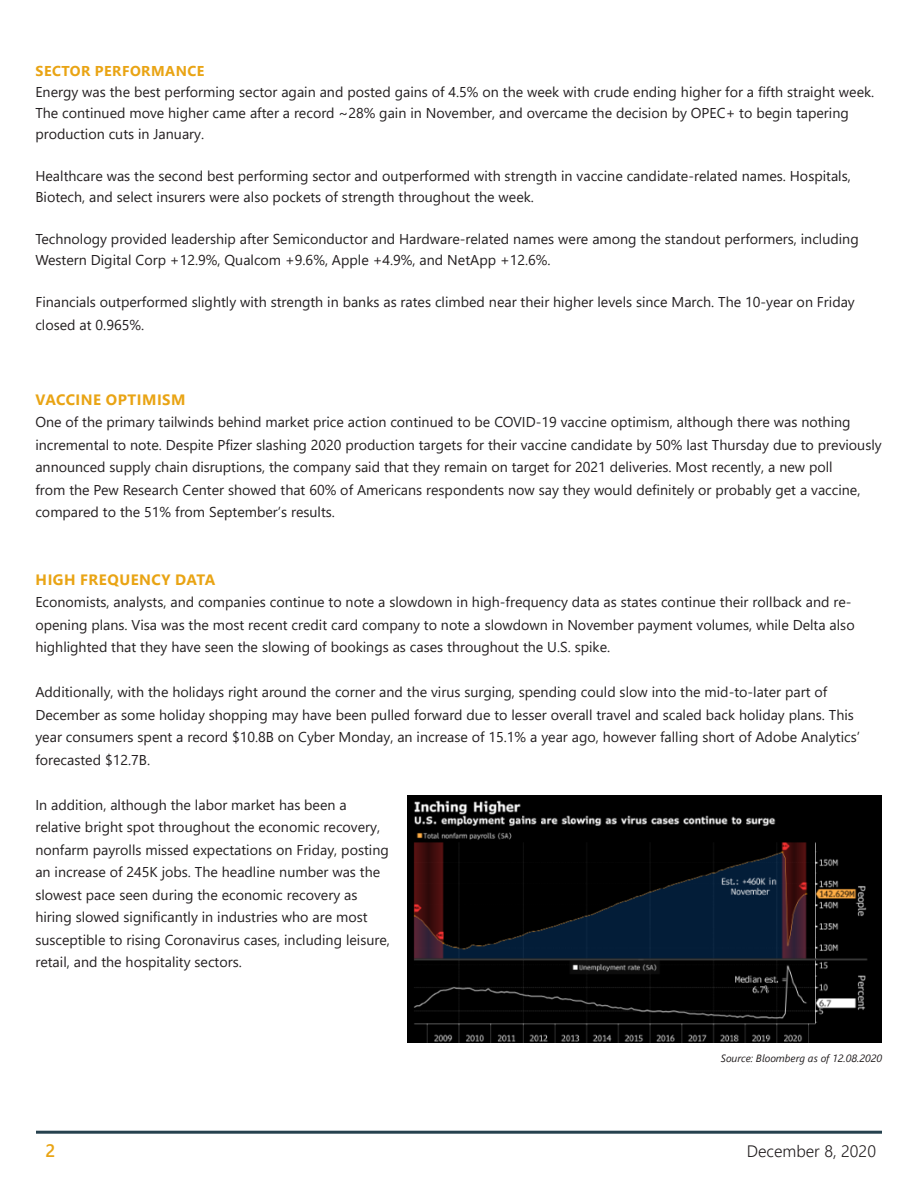
<style>
.page{position:relative;width:918px;height:1188px;background:#fff}
.page>*{position:absolute;margin:0;border:0;box-sizing:border-box;transform-origin:0 0}
.t1{font:600 18px "Segoe UI";color:#e9a414}
.t2{font:300 16.5px "Segoe UI";color:#231f20}
.t3{font:700 15px "Segoe UI";letter-spacing:.035em;color:#e9a414}
.t4{font:14.25px/22.5px "Segoe UI";color:#231f20}
.Up{font:italic 10.5px "Segoe UI";color:#231f20}
.s1{font-weight:700;color:#e9a414}
</style>
<div class="page">
<hr style="left:36px;top:1131px;width:846px;height:3px;background:#26414e">
<img style="left:407px;top:795px;width:475px;height:247px">
<p class="t4" style="left:35px;top:60px;width:840px;line-height:21px"><span class="s1">SECTOR PERFORMANCE<br></span>Energy was the best performing sector again and posted gains of 4.5% on the week with crude ending higher for a fifth straight week.<br>The continued move higher came after a record ~28% gain in November, and overcame the decision by OPEC+ to begin tapering production cuts in January.</p>
<p class="t4" style="left:35px;top:165px;width:817px;line-height:21px">Healthcare was the second best performing sector and outperformed with strength in vaccine candidate-related names. Hospitals,<br>Biotech, and select insurers were also pockets of strength throughout the week.</p>
<p class="t4" style="left:35px;top:228px;width:825px;line-height:21px">Technology provided leadership after Semiconductor and Hardware-related names were among the standout performers, including<br>Western Digital Corp +12.9%, Qualcom +9.6%, Apple +4.9%, and NetApp +12.6%.</p>
<p class="t4" style="left:35px;top:290px;width:821px">Financials outperformed slightly with strength in banks as rates climbed near their higher levels since March. The 10-year on Friday closed at 0.965%.</p>
<p class="t3" style="left:36px;top:385px;width:151px">VACCINE OPTIMISM</p>
<p class="t4" style="left:35px;top:410px;width:848px">One of the primary tailwinds behind market price action continued to be COVID-19 vaccine optimism, although there was nothing incremental to note. Despite Pfizer slashing 2020 production targets for their vaccine candidate by 50% last Thursday due to previously announced supply chain disruptions, the company said that they remain on target for 2021 deliveries. Most recently, a new poll<br>from the Pew Research Center showed that 60% of Americans respondents now say they would definitely or probably get a vaccine, compared to the 51% from September’s results.</p>
<p class="t3" style="left:36px;top:565px;width:181px">HIGH FREQUENCY DATA</p>
<p class="t4" style="left:35px;top:590px;width:821px">Economists, analysts, and companies continue to note a slowdown in high-frequency data as states continue their rollback and re&shy;opening plans. Visa was the most recent credit card company to note a slowdown in November payment volumes, while Delta also highlighted that they have seen the slowing of bookings as cases throughout the U.S. spike.</p>
<p class="t4" style="left:35px;top:680px;width:826px">Additionally, with the holidays right around the corner and the virus surging, spending could slow into the mid-to-later part of December as some holiday shopping may have been pulled forward due to lesser overall travel and scaled back holiday plans. This year consumers spent a record $10.8B on Cyber Monday, an increase of 15.1% a year ago, however falling short of Adobe Analytics’ forecasted $12.7B.</p>
<p class="t4" style="left:35px;top:792px;width:356px">In addition, although the labor market has been a relative bright spot throughout the economic recovery, nonfarm payrolls missed expectations on Friday, posting an increase of 245K jobs. The headline number was the slowest pace seen during the economic recovery as hiring slowed significantly in industries who are most susceptible to rising Coronavirus cases, including leisure, retail, and the hospitality sectors.</p>
<p class="Up" style="left:721px;top:1048px;width:163px">Source: Bloomberg as of 12.08.2020</p>
<p class="t1" style="left:45px;top:1134px;width:11px">2</p>
<p class="t2" style="left:747px;top:1136px;width:131px">December 8, 2020</p>
</div>
